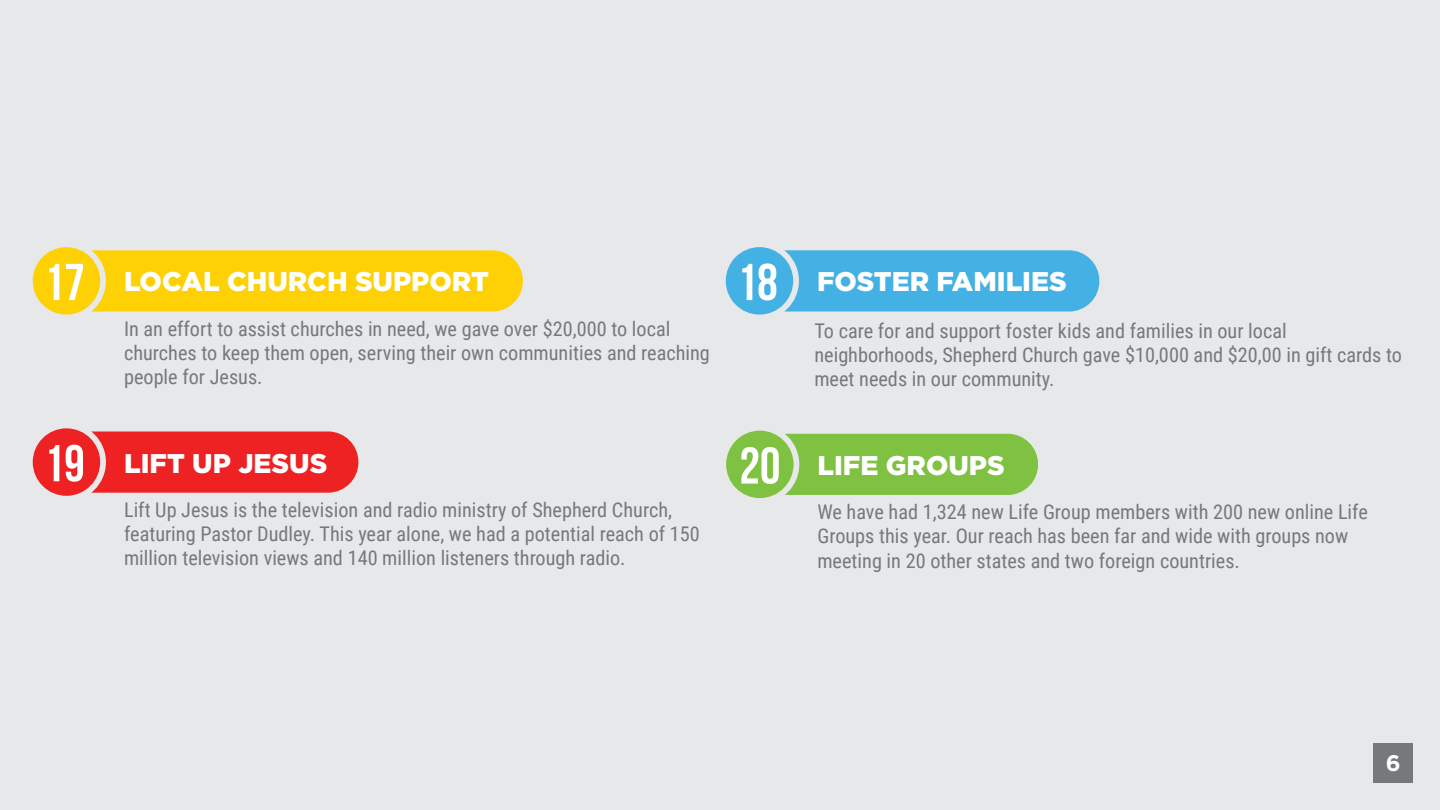
<style>
.page{position:relative;width:1440px;height:810px;background:#fff}
.page>*{position:absolute;margin:0;border:0;box-sizing:border-box;transform-origin:0 0}
.t1{font:700 51.75px "Bebas Neue";color:#fff}
.t2{font:900 27px "Gotham";color:#fff}
.t3{font:700 22.5px "Gotham";color:#fff}
.t4{font:20.25px/24.3px "Roboto Condensed";color:#76787b}
</style>
<div class="page">
<div style="left:1px;top:1px;width:1439px;height:809px;background:#e7e8e9"></div>
<div style="left:1373px;top:743px;width:40px;height:40px;background:#76787b"></div>
<div style="left:785px;top:434px;width:253px;height:61px;background:#7fc241"></div>
<div style="left:720px;top:425px;width:79px;height:79px;background:#e7e8e9;border-radius:50%"></div>
<div style="left:726px;top:431px;width:68px;height:67px;background:#7fc241;border-radius:50%"></div>
<div style="left:91px;top:431px;width:267px;height:62px;background:#ee2123"></div>
<div style="left:27px;top:423px;width:79px;height:79px;background:#e7e8e9;border-radius:50%"></div>
<div style="left:33px;top:428px;width:67px;height:68px;background:#ee2123;border-radius:50%"></div>
<div style="left:91px;top:250px;width:432px;height:62px;background:#fed105"></div>
<div style="left:27px;top:241px;width:79px;height:79px;background:#e7e8e9;border-radius:50%"></div>
<div style="left:33px;top:247px;width:67px;height:68px;background:#fed105;border-radius:50%"></div>
<div style="left:784px;top:250px;width:315px;height:62px;background:#44b1e5"></div>
<div style="left:720px;top:241px;width:79px;height:79px;background:#e7e8e9;border-radius:50%"></div>
<div style="left:726px;top:247px;width:67px;height:68px;background:#44b1e5;border-radius:50%"></div>
<p class="t1" style="left:44px;top:254px;width:42px">17</p>
<p class="t2" style="left:124px;top:263px;width:367px">LOCAL CHURCH SUPPORT</p>
<p class="t1" style="left:737px;top:254px;width:42px">18</p>
<p class="t4" style="left:124px;top:315px;width:587px">In an effort to assist churches in need, we gave over $20,000 to local churches to keep them open, serving their own communities and reaching people for Jesus.</p>
<p class="t2" style="left:817px;top:263px;width:251px">FOSTER FAMILIES</p>
<p class="t4" style="left:814px;top:318px;width:589px">To care for and support foster kids and families in our local neighborhoods, Shepherd Church gave $10,000 and $20,00 in gift cards to meet needs in our community.</p>
<p class="t1" style="left:44px;top:435px;width:42px">19</p>
<p class="t2" style="left:817px;top:447px;width:189px">LIFE GROUPS</p>
<p class="t4" style="left:124px;top:497px;width:577px">Lift Up Jesus is the television and radio ministry of Shepherd Church, featuring Pastor Dudley. This year alone, we had a potential reach of 150 million television views and 140 million listeners through radio.</p>
<p class="t1" style="left:739px;top:437px;width:42px">20</p>
<p class="t2" style="left:124px;top:445px;width:205px">LIFT UP JESUS</p>
<p class="t4" style="left:817px;top:499px;width:552px">We have had 1,324 new Life Group members with 200 new online Life<br>Groups this year. Our reach has been far and wide with groups now meeting in 20 other states and two foreign countries.</p>
<p class="t3" style="left:1386px;top:748px;width:16px">6</p>
</div>
